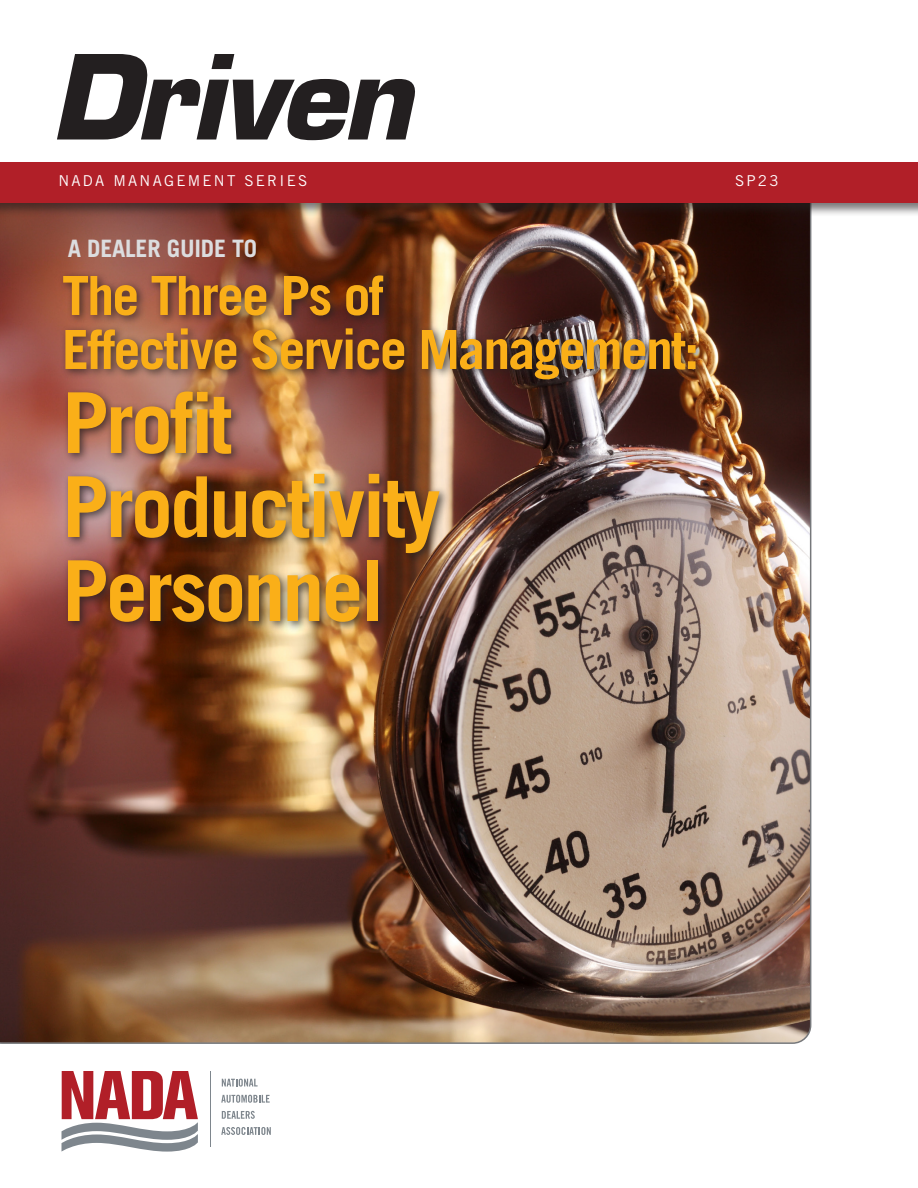
<style>
.page{position:relative;width:918px;height:1188px;background:#fff}
.page>*{position:absolute;margin:0;border:0;box-sizing:border-box;transform-origin:0 0}
.t1{font:italic 700 114px "Eurostile LT Std";letter-spacing:-.015em;color:#231f20}
.COVER1_Headline{font:700 84px "Trade Gothic LT Std";letter-spacing:-.035em;color:#faaf18}
.COVER1_Headline-2{font:700 54px "Trade Gothic LT Std";letter-spacing:-.035em;color:#faaf18}
.COVER1_A_Dealer_Guid{font:700 24px "Trade Gothic LT Std";letter-spacing:-.01em;color:#dcdddf}
.t2{font:15px "Trade Gothic LT Std";letter-spacing:.15em;color:#fff}
</style>
<div class="page">
<svg style="left:62px;top:1071px;width:136px;height:81px"></svg>
<hr style="left:210px;top:1071px;width:1px;height:75px;background:#7e868d">
<svg style="left:222px;top:1079px;width:36px;height:8px"></svg>
<svg style="left:221px;top:1095px;width:49px;height:8px"></svg>
<svg style="left:222px;top:1111px;width:33px;height:8px"></svg>
<svg style="left:221px;top:1127px;width:50px;height:8px"></svg>
<img style="left:0;top:217px;width:811px;height:827px">
<div style="left:0;top:161px;width:918px;height:56px;background:#231f20;opacity:.6"></div>
<div style="left:0;top:162px;width:918px;height:40px;background:#b11f28"></div>
<div style="left:58px;top:271px;width:649px;height:362px;background:#231f20;opacity:.75"></div>
<p class="t1" style="left:51px;top:27px;width:362px">Driven</p>
<p class="t2" style="left:58px;top:172px;width:250px">NADA MANAGEMENT SERIES</p>
<p class="t2" style="left:735px;top:172px;width:45px">SP23</p>
<p class="COVER1_A_Dealer_Guid" style="left:68px;top:234px;width:191px">A DEALER GUIDE TO</p>
<p class="COVER1_Headline-2" style="left:62px;top:263px;width:323px">The Three Ps of</p>
<p class="COVER1_Headline-2" style="left:62px;top:317px;width:639px">Effective Service Management:</p>
<p class="COVER1_Headline" style="left:62px;top:371px;width:172px">Profit</p>
<p class="COVER1_Headline" style="left:62px;top:455px;width:380px">Productivity</p>
<p class="COVER1_Headline" style="left:62px;top:539px;width:323px">Personnel</p>
</div>
